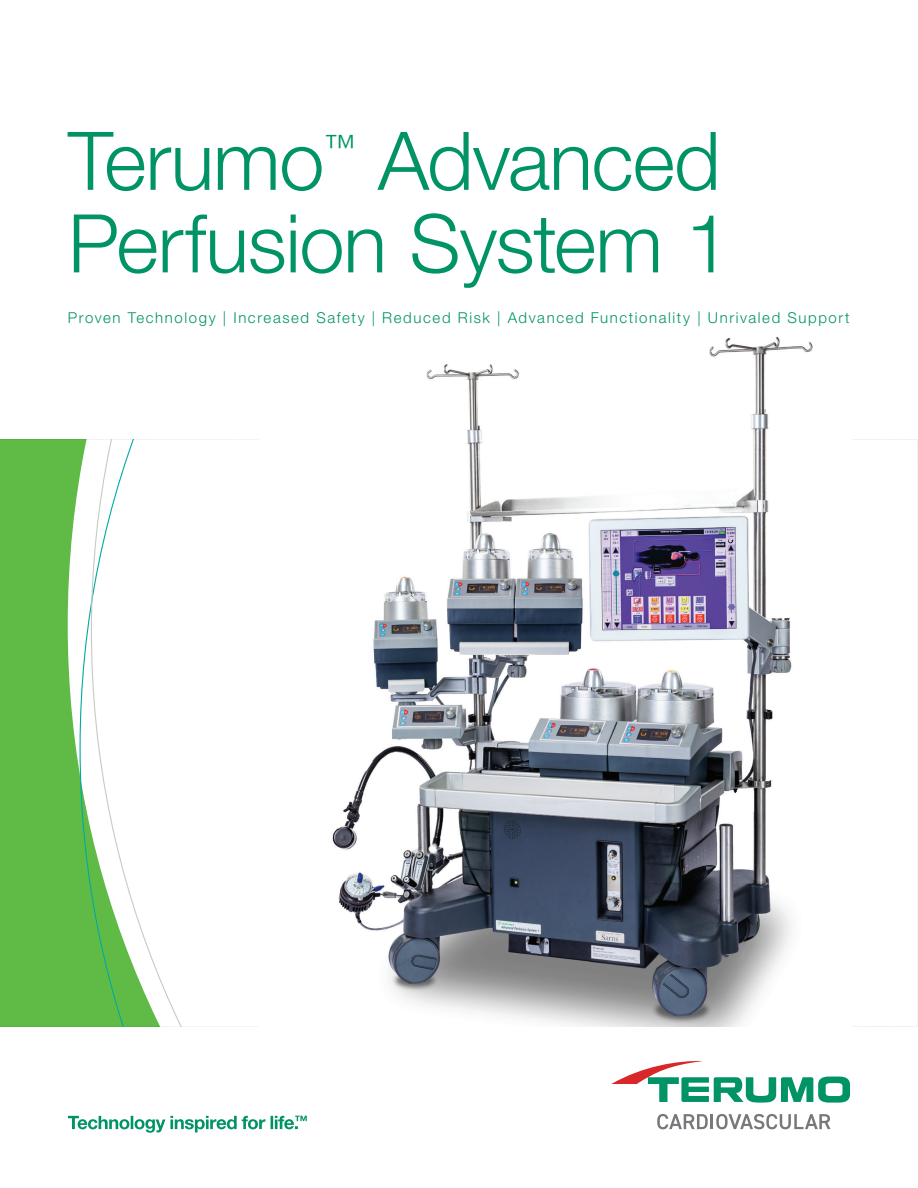
<style>
.page{position:relative;width:918px;height:1188px;background:#fff}
.page>*{position:absolute;margin:0;border:0;box-sizing:border-box;transform-origin:0 0}
.t1{font:300 81px/82.5px "Helvetica Neue LT Std";letter-spacing:-.015em;color:#009366;text-align:right}
.t2{font:300 32.4px "Helvetica Neue LT Std";color:#009366}
.t3{font:300 15px "Helvetica Neue LT Std";letter-spacing:.105em;color:#009366}
</style>
<div class="page">
<img style="left:332px;top:337px;width:481px;height:690px">
<div style="left:0;top:440px;width:80px;height:587px;background:#60bb46"></div>
<svg style="left:80px;top:440px;width:11px;height:587px"></svg>
<svg style="left:91px;top:440px;width:113px;height:587px"></svg>
<svg style="left:611px;top:1061px;width:239px;height:42px"></svg>
<svg style="left:657px;top:1114px;width:173px;height:15px"></svg>
<svg style="left:68px;top:1116px;width:239px;height:17px"></svg>
<h1 class="t1" style="left:68px;top:118px;width:258px">Terumo</h1>
<h2 class="t2" style="left:323px;top:127px;width:34px">™</h2>
<h1 class="t1" style="left:68px;top:118px;width:664px">Advanced<br>Perfusion System 1</h1>
<p class="t3" style="left:68px;top:308px;width:783px">Proven Technology | Increased Safety | Reduced Risk | Advanced Functionality | Unrivaled Support</p>
</div>
